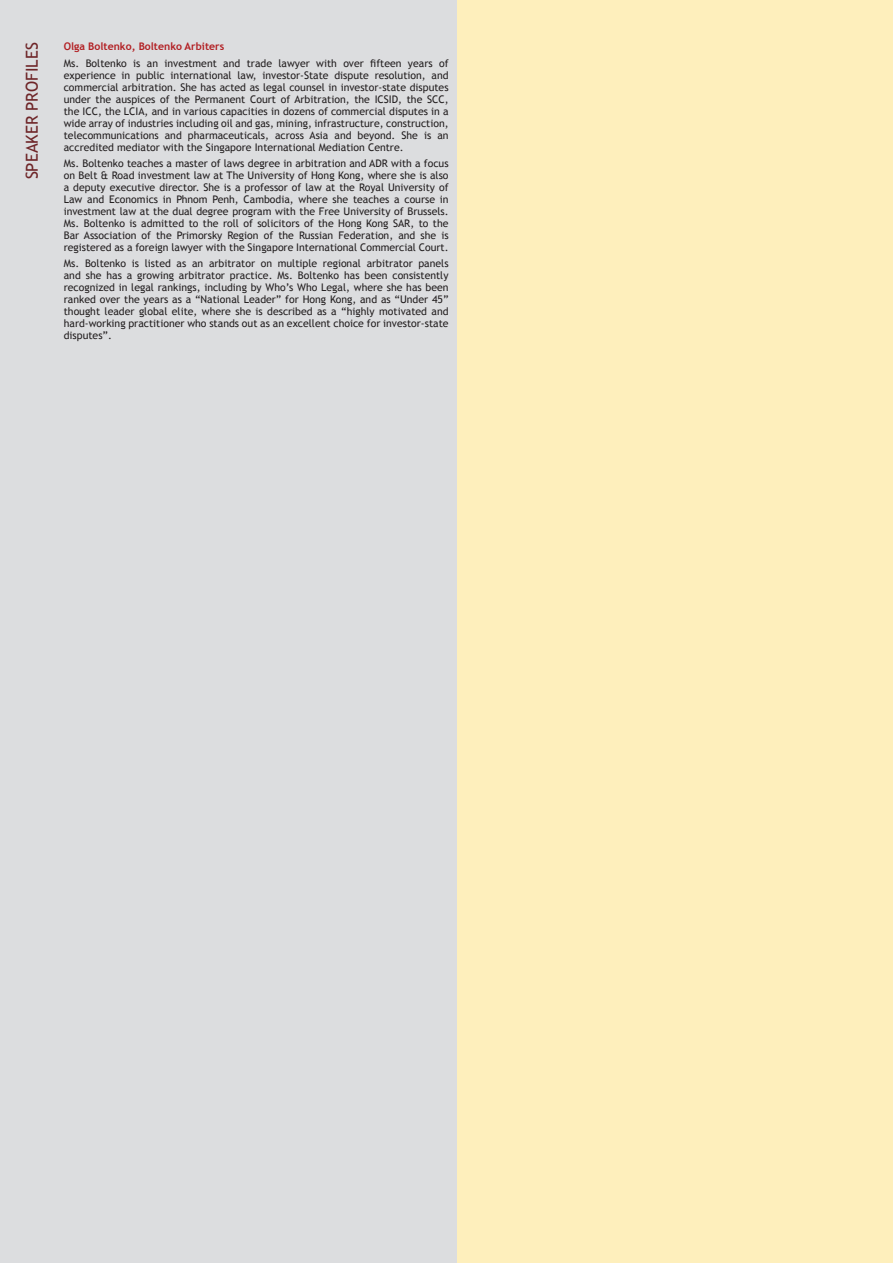
<style>
.page{position:relative;width:893px;height:1263px;background:#fff}
.page>*{position:absolute;margin:0;border:0;box-sizing:border-box;transform-origin:0 0}
.t1{font:16.5px "Trebuchet MS";color:#6e2528}
.t2{font:10.5px/12px "Trebuchet MS";color:#231f20;text-align:justify}
.t3{font:700 10.5px "Trebuchet MS";color:#b21f23}
</style>
<div class="page">
<div style="left:0;top:0;width:457px;height:1263px;background:#dcdddf"></div>
<div style="left:457px;top:0;width:436px;height:1263px;background:#feefbc"></div>
<h1 class="t1" style="left:22px;top:179px;width:138px;rotate:-90deg">SPEAKER PROFILES</h1>
<p class="t3" style="left:64px;top:40px;width:162px">Olga Boltenko, Boltenko Arbiters</p>
<p class="t2" style="left:64px;top:57px;width:386px">Ms. Boltenko is an investment and trade lawyer with over fifteen years of experience in public international law, investor-State dispute resolution, and commercial arbitration. She has acted as legal counsel in investor-state disputes under the auspices of the Permanent Court of Arbitration, the ICSID, the SCC, the ICC, the LCIA, and in various capacities in dozens of commercial disputes in a wide array of industries including oil and gas, mining, infrastructure, construction, telecommunications and pharmaceuticals, across Asia and beyond. She is an accredited mediator with the Singapore International Mediation Centre.</p>
<p class="t2" style="left:64px;top:157px;width:386px">Ms. Boltenko teaches a master of laws degree in arbitration and ADR with a focus on Belt &amp; Road investment law at The University of Hong Kong, where she is also a deputy executive director. She is a professor of law at the Royal University of Law and Economics in Phnom Penh, Cambodia, where she teaches a course in investment law at the dual degree program with the Free University of Brussels.<br>Ms. Boltenko is admitted to the roll of solicitors of the Hong Kong SAR, to the Bar Association of the Primorsky Region of the Russian Federation, and she is registered as a foreign lawyer with the Singapore International Commercial Court.</p>
<p class="t2" style="left:64px;top:257px;width:386px">Ms. Boltenko is listed as an arbitrator on multiple regional arbitrator panels and she has a growing arbitrator practice. Ms. Boltenko has been consistently recognized in legal rankings, including by Who’s Who Legal, where she has been ranked over the years as a “National Leader” for Hong Kong, and as “Under 45” thought leader global elite, where she is described as a “highly motivated and hard-working practitioner who stands out as an excellent choice for investor-state disputes”.</p>
</div>
